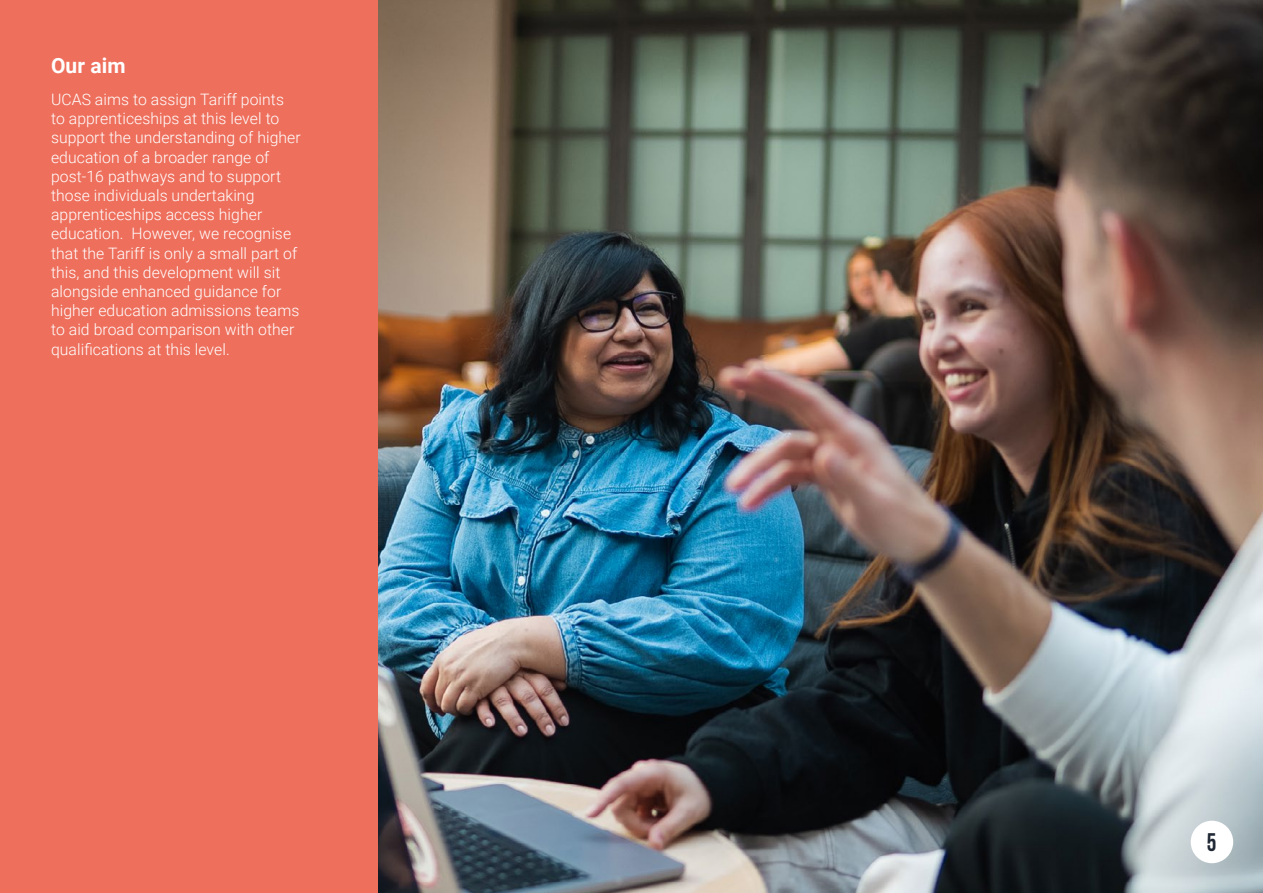
<style>
.page{position:relative;width:1263px;height:893px;background:#fff}
.page>*{position:absolute;margin:0;border:0;box-sizing:border-box;transform-origin:0 0}
.t1{font:900 25.5px "Apricus";color:#1f2834}
.Heading_3__H3{font:700 21px "Roboto";letter-spacing:.005em;color:#fff}
.Body_Text__P{font:300 15.75px/19.2px "Roboto";letter-spacing:.005em;color:#fff}
</style>
<div class="page">
<div style="left:0;top:0;width:378px;height:893px;background:#ee6f5c"></div>
<img style="left:378px;top:0;width:885px;height:893px">
<div style="left:1191px;top:821px;width:42px;height:42px;background:#fff;border-radius:50%"></div>
<h3 class="Heading_3__H3" style="left:51px;top:51px;width:76px">Our aim</h3>
<p class="Body_Text__P" style="left:51px;top:89px;width:251px">UCAS aims to assign Tariff points to apprenticeships at this level to support the understanding of higher education of a broader range of post-16 pathways and to support those individuals undertaking apprenticeships access higher education. However, we recognise that the Tariff is only a small part of this, and this development will sit alongside enhanced guidance for higher education admissions teams to aid broad comparison with other qualifications at this level.</p>
<h1 class="t1" style="left:1207px;top:831px;width:11px">5</h1>
</div>
